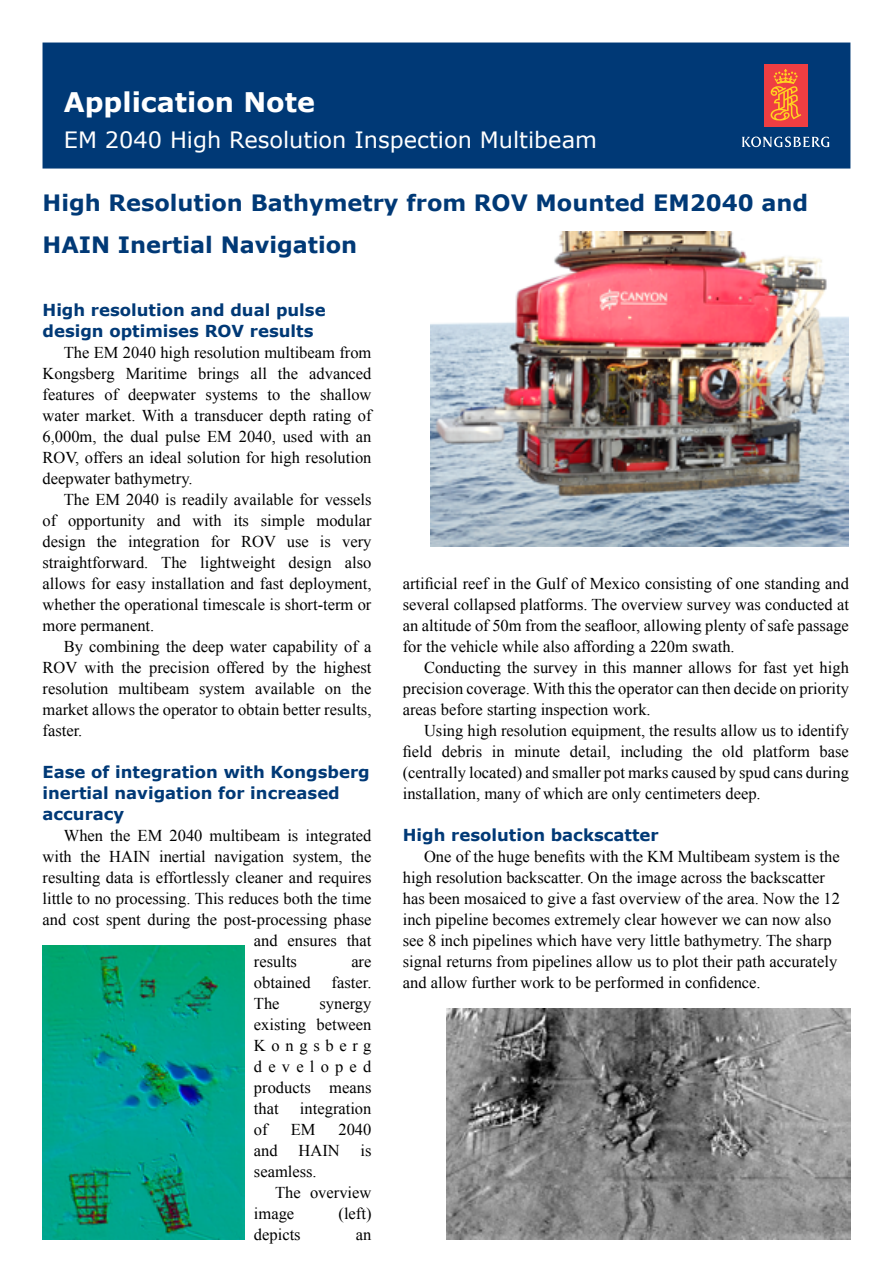
<style>
.page{position:relative;width:893px;height:1263px;background:#fff}
.page>*{position:absolute;margin:0;border:0;box-sizing:border-box;transform-origin:0 0}
.t1{font:700 27px "Verdana";color:#fff}
.t2{font:700 22.5px/42px "Verdana";color:#003976}
.t3{font:22.5px "Verdana";color:#fff}
.t4{font:16.5px/21px "Times New Roman";color:#000;text-align:justify}
.t5{font:700 16.5px/21px "Verdana";color:#003976}
</style>
<div class="page">
<div style="left:43px;top:43px;width:807px;height:126px;background:#003976;border:2px solid #003976"></div>
<div style="left:764px;top:64px;width:44px;height:62px;background:#ef3e42"></div>
<svg style="left:770px;top:69px;width:31px;height:52px"></svg>
<svg style="left:742px;top:136px;width:87px;height:11px"></svg>
<img style="left:431px;top:232px;width:418px;height:315px">
<img style="left:43px;top:946px;width:202px;height:294px">
<img style="left:446px;top:1009px;width:404px;height:231px">
<h1 class="t1" style="left:64px;top:85px;width:253px">Application Note</h1>
<h2 class="t3" style="left:64px;top:125px;width:535px">EM 2040 High Resolution Inspection Multibeam</h2>
<h2 class="t2" style="left:43px;top:181px;width:767px">High Resolution Bathymetry from ROV Mounted EM2040 and<br>HAIN Inertial Navigation</h2>
<p class="t5" style="left:43px;top:299px;width:285px">High resolution and dual pulse design optimises ROV results</p>
<p class="t4" style="left:43px;top:341px;width:330px;text-indent:21px">The EM 2040 high resolution multibeam from Kongsberg Maritime brings all the advanced features of deepwater systems to the shallow water market. With a transducer depth rating of 6,000m, the dual pulse EM 2040, used with an ROV, offers an ideal solution for high resolution deepwater bathymetry.</p>
<p class="t4" style="left:43px;top:488px;width:330px;text-indent:21px">The EM 2040 is readily available for vessels of opportunity and with its simple modular design the integration for ROV use is very straightforward. The lightweight design also allows for easy installation and fast deployment, whether the operational timescale is short-term or more permanent.</p>
<p class="t4" style="left:43px;top:635px;width:330px;text-indent:21px">By combining the deep water capability of a ROV with the precision offered by the highest resolution multibeam system available on the market allows the operator to obtain better results, faster.</p>
<p class="t5" style="left:43px;top:760px;width:329px">Ease of integration with Kongsberg inertial navigation for increased accuracy</p>
<p class="t4" style="left:64px;top:824px;width:309px">When the EM 2040 multibeam is integrated</p>
<p class="t4" style="left:43px;top:845px;width:330px">with the HAIN inertial navigation system, the</p>
<p class="t4" style="left:43px;top:866px;width:330px">resulting data is effortlessly cleaner and requires</p>
<p class="t4" style="left:43px;top:887px;width:330px">little to no processing. This reduces both the time</p>
<p class="t4" style="left:43px;top:908px;width:330px">and cost spent during the post-processing phase</p>
<p class="t4" style="left:254px;top:929px;width:119px">and ensures that</p>
<p class="t4" style="left:254px;top:950px;width:45px">results</p>
<p class="t4" style="left:351px;top:950px;width:22px">are</p>
<p class="t4" style="left:254px;top:971px;width:58px">obtained</p>
<p class="t4" style="left:332px;top:971px;width:41px">faster.</p>
<p class="t4" style="left:254px;top:992px;width:27px">The</p>
<p class="t4" style="left:254px;top:992px;width:119px;text-indent:66px">synergy existing between Kongsberg developed products means that</p>
<p class="t4" style="left:300px;top:1097px;width:73px">integration</p>
<p class="t4" style="left:254px;top:1118px;width:15px">of</p>
<p class="t4" style="left:291px;top:1118px;width:26px">EM</p>
<p class="t4" style="left:338px;top:1118px;width:34px">2040</p>
<p class="t4" style="left:254px;top:1139px;width:25px">and</p>
<p class="t4" style="left:298px;top:1139px;width:43px">HAIN</p>
<p class="t4" style="left:360px;top:1139px;width:13px">is</p>
<p class="t4" style="left:254px;top:1160px;width:64px">seamless.</p>
<p class="t4" style="left:275px;top:1181px;width:98px">The overview</p>
<p class="t4" style="left:254px;top:1202px;width:42px">image</p>
<p class="t4" style="left:338px;top:1202px;width:34px">(left)</p>
<p class="t4" style="left:254px;top:1223px;width:48px">depicts</p>
<p class="t4" style="left:356px;top:1223px;width:17px">an</p>
<p class="t4" style="left:403px;top:572px;width:448px">artificial reef in the Gulf of Mexico consisting of one standing and several collapsed platforms. The overview survey was conducted at an altitude of 50m from the seafloor, allowing plenty of safe passage for the vehicle while also affording a 220m swath.</p>
<p class="t4" style="left:403px;top:656px;width:448px;text-indent:21px">Conducting the survey in this manner allows for fast yet high precision coverage. With this the operator can then decide on priority areas before starting inspection work.</p>
<p class="t4" style="left:403px;top:719px;width:448px;text-indent:21px">Using high resolution equipment, the results allow us to identify field debris in minute detail, including the old platform base (centrally located) and smaller pot marks caused by spud cans during installation, many of which are only centimeters deep.</p>
<p class="t5" style="left:403px;top:823px;width:257px">High resolution backscatter</p>
<p class="t4" style="left:403px;top:845px;width:439px;text-align:left;text-indent:21px">One of the huge benefits with the KM Multibeam system is the high resolution backscatter. On the image across the backscatter has been mosaiced to give a fast overview of the area. Now the 12 inch pipeline becomes extremely clear however we can now also see 8 inch pipelines which have very little bathymetry. The sharp signal returns from pipelines allow us to plot their path accurately and allow further work to be performed in confidence.</p>
</div>
